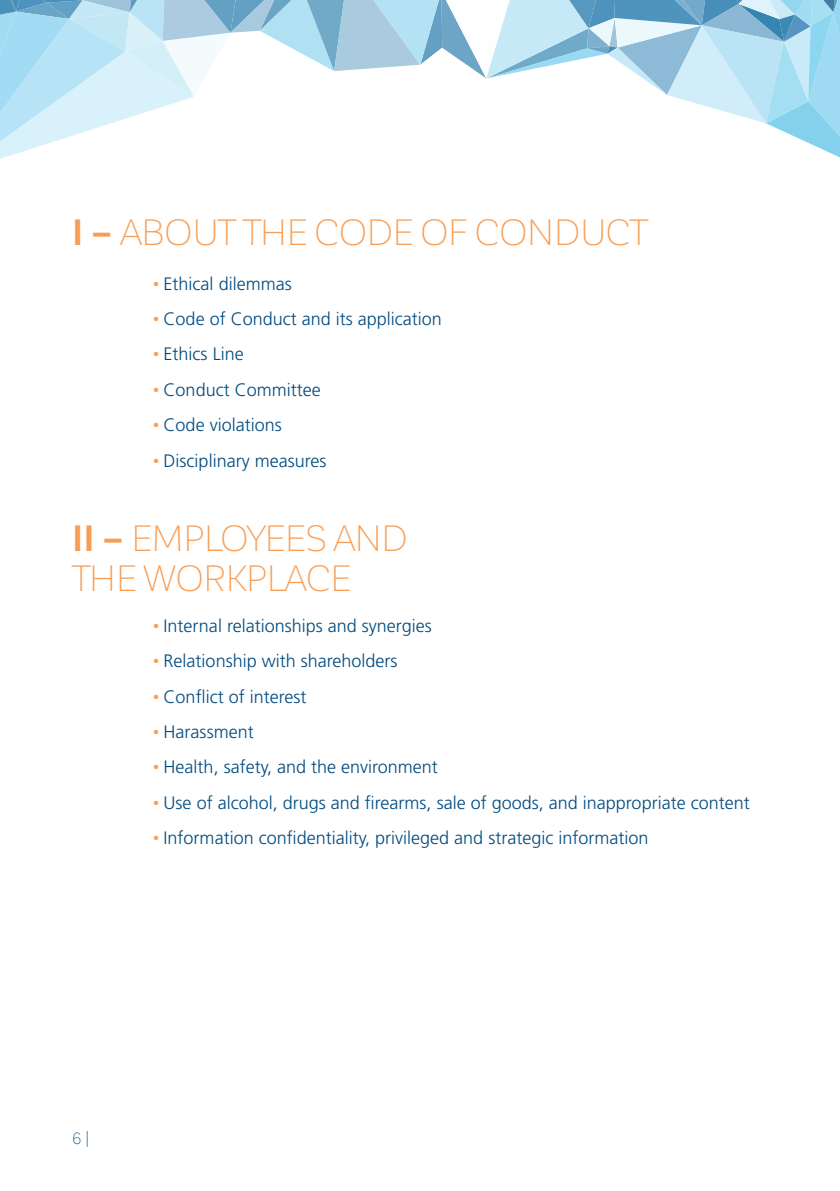
<style>
.page{position:relative;width:840px;height:1191px;background:#fff}
.page>*{position:absolute;margin:0;border:0;box-sizing:border-box;transform-origin:0 0}
.t1{font:300 36px/40px "Corporative Sans";letter-spacing:-.01em;color:#f89d53}
.t2{font:300 18px "Frutiger LT Std";color:#004a7f}
.t3{font:300 16px "Corporative Sans";color:#004a7f}
.s1{font-weight:700}
</style>
<div class="page">
<svg style="left:0;top:0;width:839px;height:159px"></svg>
<h1 class="t1" style="left:72px;top:213px;width:577px"><span class="s1">I –</span> ABOUT THE CODE OF CON DUCT</h1>
<p class="t2" style="left:154px;top:273px;width:139px"><sup>●</sup> Ethical dilemmas</p>
<p class="t2" style="left:154px;top:309px;width:289px"><sup>●</sup> Code of Conduct and its application</p>
<p class="t2" style="left:154px;top:344px;width:91px"><sup>●</sup> Ethics Line</p>
<p class="t2" style="left:154px;top:379px;width:168px"><sup>●</sup> Conduct Committee</p>
<p class="t2" style="left:154px;top:415px;width:129px"><sup>●</sup> Code violations</p>
<p class="t2" style="left:154px;top:450px;width:174px"><sup>●</sup> Disciplinary measures</p>
<h1 class="t1" style="left:72px;top:519px;width:213px"><span class="s1">II –</span> EMPLOYEES</h1>
<h1 class="t1" style="left:72px;top:519px;width:337px;text-indent:261px">AND<br>THE WORKPLACE</h1>
<p class="t2" style="left:154px;top:615px;width:279px"><sup>●</sup> Internal relationships and synergies</p>
<p class="t2" style="left:154px;top:651px;width:245px"><sup>●</sup> Relationship with shareholders</p>
<p class="t2" style="left:154px;top:686px;width:154px"><sup>●</sup> Conflict of interest</p>
<p class="t2" style="left:154px;top:721px;width:101px"><sup>●</sup> Harassment</p>
<p class="t2" style="left:154px;top:757px;width:285px"><sup>●</sup> Health, safety, and the environment</p>
<p class="t2" style="left:154px;top:792px;width:597px"><sup>●</sup> Use of alcohol, drugs and firearms, sale of goods, and inappropriate content</p>
<p class="t2" style="left:154px;top:827px;width:496px"><sup>●</sup> Information confidentiality, privileged and strategic information</p>
<p class="t3" style="left:72px;top:1130px;width:19px">6|</p>
</div>
